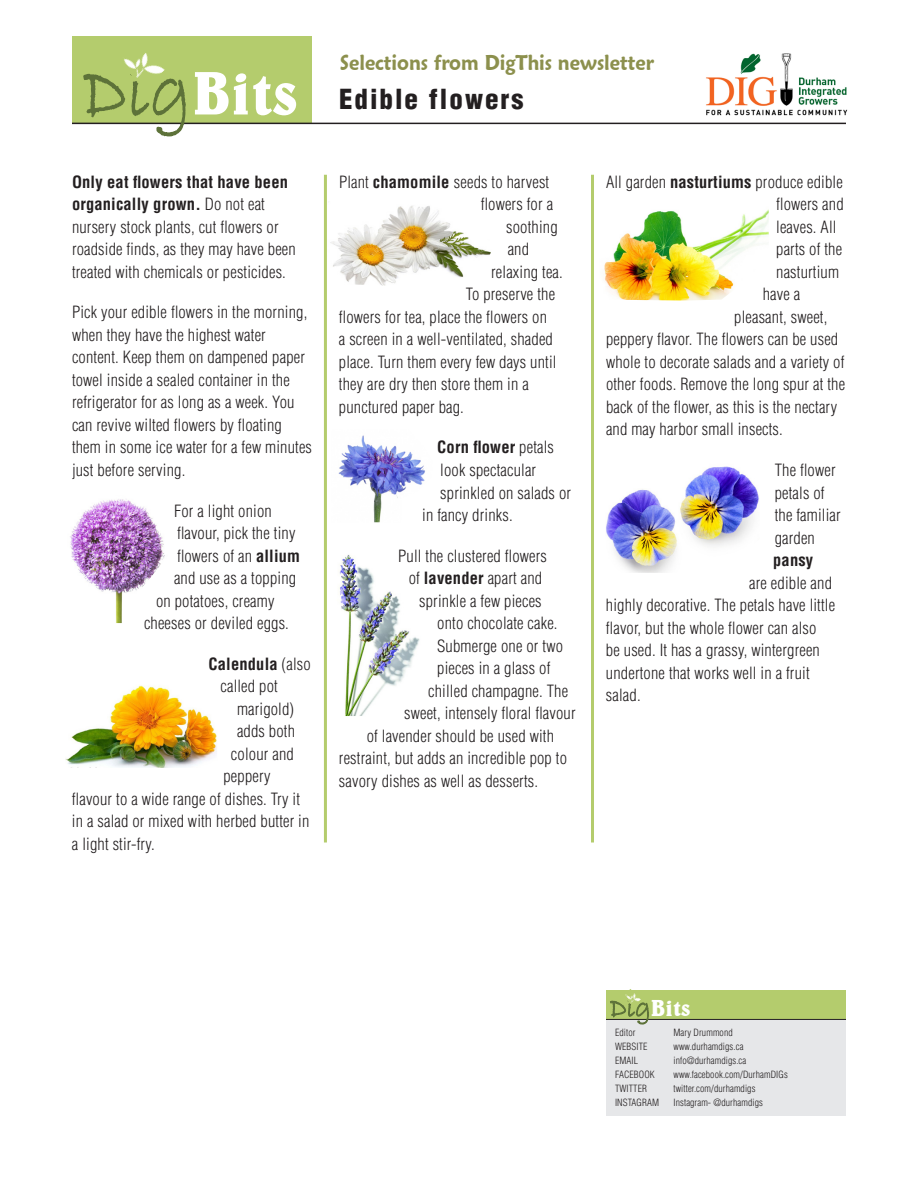
<style>
.page{position:relative;width:918px;height:1188px;background:#fff}
.page>*{position:absolute;margin:0;border:0;box-sizing:border-box;transform-origin:0 0}
.t1{font:700 62.25px "Belwe BT";color:#fff;scale:.9 1}
.t2{font:900 condensed 27px "Helvetica";letter-spacing:.075em;color:#231f20}
.t3{font:700 23.4px "Belwe BT";color:#fff;scale:.9 1}
.t4{font:600 21px "Maiandra GD";color:#8c904d;scale:.9 1}
.t5{font:300 condensed 16.5px/22.5px "Helvetica";letter-spacing:.01em;color:#231f20}
.t6{font:700 condensed 16.5px "Helvetica";letter-spacing:.01em;color:#231f20}
.t7{font:300 condensed 9.75px "Helvetica";letter-spacing:.01em;color:#231f20}
.s1{font-family:"Bradley Hand ITC";font-weight:400;font-size:78.75px;color:#5d7239}
.s2{font-weight:700}
.s3{font-weight:300}
.s4{font-family:"Bradley Hand ITC";font-weight:400;font-size:29.55px;color:#5d7239}
</style>
<div class="page">
<img style="left:706px;top:53px;width:142px;height:63px">
<div style="left:72px;top:36px;width:240px;height:86px;background:#b4cc6d"></div>
<hr style="left:72px;top:123px;width:774px;height:1px;background:#231f20">
<svg style="left:82px;top:73px;width:105px;height:64px"></svg>
<img style="left:118px;top:53px;width:47px;height:36px">
<div style="left:606px;top:1020px;width:240px;height:96px;background:#e6e7e9"></div>
<div style="left:606px;top:990px;width:240px;height:29px;background:#b4cc6d"></div>
<hr style="left:606px;top:1019px;width:240px;height:1px;background:#231f20">
<svg style="left:610px;top:1000px;width:39px;height:25px"></svg>
<img style="left:623px;top:989px;width:18px;height:18px">
<img style="left:606px;top:466px;width:153px;height:107px">
<img style="left:604px;top:209px;width:165px;height:92px">
<img style="left:339px;top:555px;width:81px;height:161px">
<img style="left:338px;top:435px;width:87px;height:87px">
<img style="left:65px;top:685px;width:152px;height:83px">
<img style="left:70px;top:499px;width:95px;height:124px">
<img style="left:330px;top:206px;width:161px;height:80px">
<hr style="left:324px;top:175px;width:3px;height:668px;background:#b4cc6d">
<hr style="left:591px;top:175px;width:3px;height:668px;background:#b4cc6d">
<h1 class="t1" style="left:83px;top:54px;width:240px"><span class="s1">Dig</span>Bits</h1>
<p class="t4" style="left:340px;top:50px;width:350px">Selections from DigThis newsletter</p>
<h2 class="t2" style="left:339px;top:82px;width:186px">Edible flowers</h2>
<p class="t5" style="left:72px;top:171px;width:225px"><span class="s2">Only eat flowers that have been organically grown.</span> Do not eat nursery stock plants, cut flowers or roadside finds, as they may have been treated with chemicals or pesticides.</p>
<p class="t5" style="left:72px;top:301px;width:242px">Pick your edible flowers in the morning, when they have the highest water content. Keep them on dampened paper towel inside a sealed container in the refrigerator for as long as a week. You can revive wilted flowers by floating them in some ice water for a few minutes just before serving.</p>
<p class="t5" style="left:174px;top:499px;width:99px">For a light onion</p>
<p class="t5" style="left:177px;top:522px;width:120px">flavour, pick the tiny</p>
<p class="t5" style="left:177px;top:544px;width:125px">flowers of an <span class="s2">allium</span></p>
<p class="t5" style="left:174px;top:567px;width:124px">and use as a topping</p>
<p class="t5" style="left:156px;top:589px;width:120px">on potatoes, creamy</p>
<p class="t5" style="left:144px;top:612px;width:146px">cheeses or deviled eggs.</p>
<p class="t5" style="left:220px;top:652px;width:92px;text-indent:-12px"><span class="s2">Calendula</span> (also called pot</p>
<p class="t5" style="left:237px;top:697px;width:59px">marigold)</p>
<p class="t5" style="left:237px;top:720px;width:60px">adds both</p>
<p class="t5" style="left:231px;top:742px;width:64px">colour and</p>
<p class="t5" style="left:223px;top:765px;width:49px">peppery</p>
<p class="t5" style="left:72px;top:787px;width:230px">flavour to a wide range of dishes. Try it</p>
<p class="t5" style="left:72px;top:810px;width:239px">in a salad or mixed with herbed butter in</p>
<p class="t5" style="left:72px;top:832px;width:84px">a light stir-fry.</p>
<p class="t5" style="left:339px;top:171px;width:212px">Plant <span class="s2">chamomile</span> seeds to harvest</p>
<p class="t5" style="left:481px;top:193px;width:74px">flowers for a</p>
<p class="t5" style="left:506px;top:216px;width:53px">soothing</p>
<p class="t5" style="left:508px;top:238px;width:23px">and</p>
<p class="t5" style="left:491px;top:261px;width:73px">relaxing tea.</p>
<p class="t5" style="left:466px;top:283px;width:91px">To preserve the</p>
<p class="t5" style="left:339px;top:306px;width:210px">flowers for tea, place the flowers on</p>
<p class="t5" style="left:339px;top:328px;width:215px">a screen in a well-ventilated, shaded</p>
<p class="t5" style="left:339px;top:351px;width:219px">place. Turn them every few days until</p>
<p class="t5" style="left:339px;top:373px;width:191px">they are dry then store them in a</p>
<p class="t5" style="left:339px;top:396px;width:126px">punctured paper bag.</p>
<p class="t6" style="left:437px;top:437px;width:118px">Corn flower <span class="s3">petals</span></p>
<p class="t5" style="left:440px;top:459px;width:97px">look spectacular</p>
<p class="t5" style="left:440px;top:481px;width:132px">sprinkled on salads or</p>
<p class="t5" style="left:422px;top:504px;width:92px">in fancy drinks.</p>
<p class="t5" style="left:398px;top:544px;width:150px">Pull the clustered flowers</p>
<p class="t5" style="left:409px;top:567px;width:135px">of <span class="s2">lavender</span> apart and</p>
<p class="t5" style="left:419px;top:589px;width:124px">sprinkle a few pieces</p>
<p class="t5" style="left:437px;top:612px;width:122px">onto chocolate cake.</p>
<p class="t5" style="left:437px;top:634px;width:127px">Submerge one or two</p>
<p class="t5" style="left:437px;top:657px;width:115px">pieces in a glass of</p>
<p class="t5" style="left:428px;top:679px;width:141px">chilled champagne. The</p>
<p class="t5" style="left:404px;top:702px;width:173px">sweet, intensely floral flavour</p>
<p class="t5" style="left:367px;top:724px;width:189px">of lavender should be used with</p>
<p class="t5" style="left:339px;top:747px;width:230px">restraint, but adds an incredible pop to</p>
<p class="t5" style="left:339px;top:769px;width:201px">savory dishes as well as desserts.</p>
<p class="t5" style="left:606px;top:171px;width:238px">All garden <span class="s2">nasturtiums</span> produce edible</p>
<p class="t5" style="left:776px;top:193px;width:69px">flowers and</p>
<p class="t5" style="left:776px;top:216px;width:62px">leaves. All</p>
<p class="t5" style="left:776px;top:238px;width:67px">parts of the</p>
<p class="t5" style="left:776px;top:261px;width:64px">nasturtium</p>
<p class="t5" style="left:763px;top:283px;width:39px">have a</p>
<p class="t5" style="left:734px;top:306px;width:95px">pleasant, sweet,</p>
<p class="t5" style="left:606px;top:328px;width:234px">peppery flavor. The flowers can be used</p>
<p class="t5" style="left:606px;top:351px;width:240px">whole to decorate salads and a variety of</p>
<p class="t5" style="left:606px;top:373px;width:241px">other foods. Remove the long spur at the</p>
<p class="t5" style="left:606px;top:396px;width:233px">back of the flower, as this is the nectary</p>
<p class="t5" style="left:606px;top:418px;width:178px">and may harbor small insects.</p>
<p class="t5" style="left:775px;top:459px;width:67px">The flower petals of the familiar garden</p>
<p class="t6" style="left:773px;top:550px;width:42px">pansy</p>
<p class="t5" style="left:606px;top:571px;width:231px;text-indent:143px">are edible and highly decorative. The petals have little flavor, but the whole flower can also<br>be used. It has a grassy, wintergreen undertone that works well in a fruit salad.</p>
<h3 class="t3" style="left:610px;top:993px;width:91px"><span class="s4">Dig</span>Bits</h3>
<p class="t7" style="left:615px;top:1027px;width:22px">Editor</p>
<p class="t7" style="left:674px;top:1027px;width:61px">Mary Drummond</p>
<p class="t7" style="left:615px;top:1041px;width:34px">WEBSITE</p>
<p class="t7" style="left:674px;top:1041px;width:71px">www.durhamdigs.ca</p>
<p class="t7" style="left:615px;top:1055px;width:25px">EMAIL</p>
<p class="t7" style="left:674px;top:1055px;width:74px">info@durhamdigs.ca</p>
<p class="t7" style="left:615px;top:1069px;width:41px">FACEBOOK</p>
<p class="t7" style="left:674px;top:1069px;width:116px">www.facebook.com/DurhamDIGs</p>
<p class="t7" style="left:615px;top:1083px;width:33px">TWITTER</p>
<p class="t7" style="left:674px;top:1083px;width:84px">twitter.com/durhamdigs</p>
<p class="t7" style="left:615px;top:1097px;width:46px">INSTAGRAM</p>
<p class="t7" style="left:674px;top:1097px;width:91px">Instagram- @durhamdigs</p>
</div>
